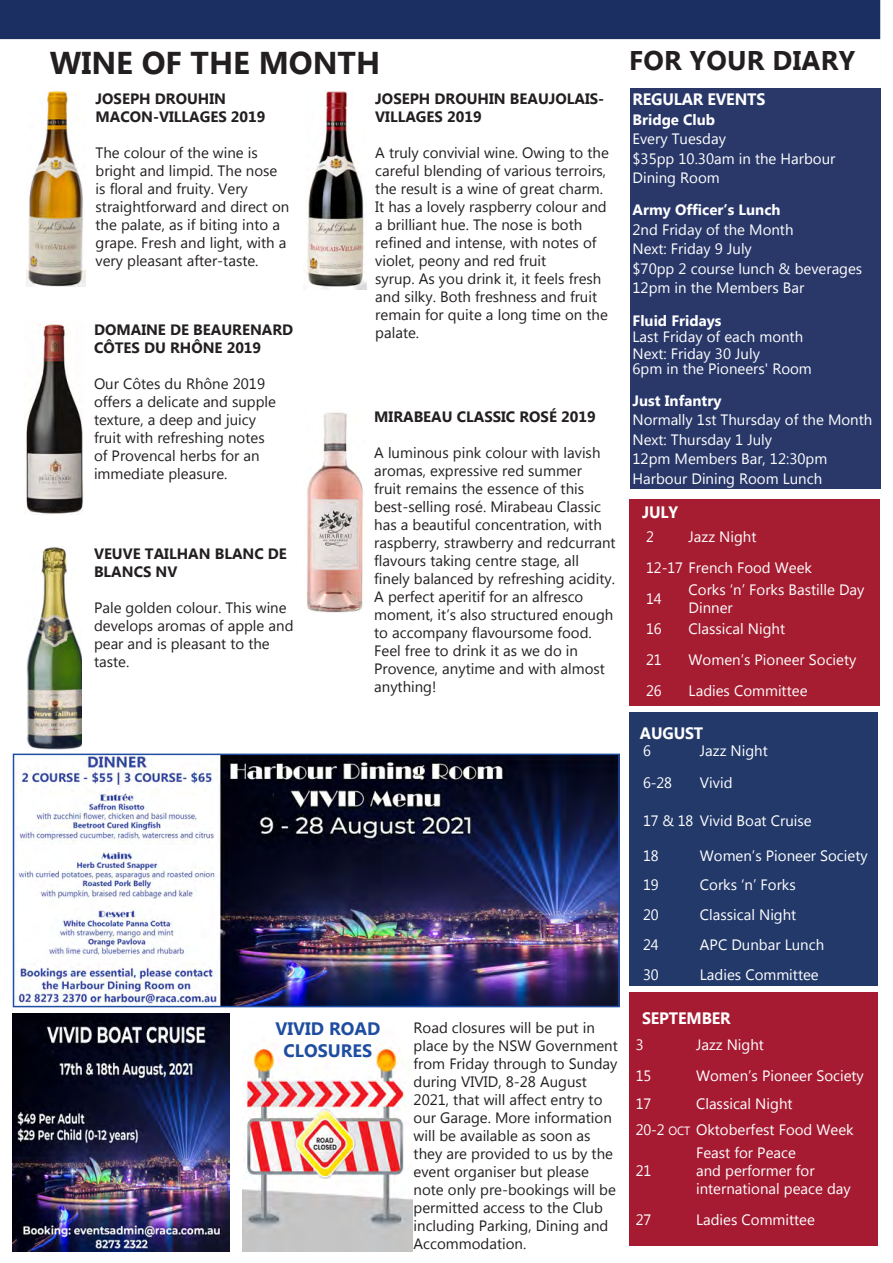
<style>
.page{position:relative;width:893px;height:1263px;background:#fff}
.page>*{position:absolute;margin:0;border:0;box-sizing:border-box;transform-origin:0 0}
.title_serif{font:700 31.5px "Myanmar Text";color:#231f20}
.title_serif-2{font:700 27px "Myanmar Text";letter-spacing:.01em;color:#231f20}
.t1{font:700 18px/21.6px "Myanmar Text";color:#1e4da1;text-align:center}
.subheader{font:700 16.5px "Myanmar Text";letter-spacing:-.01em;color:#fff}
.t2{font:15px/18px "Myanmar Text";color:#231f20}
.body_text{font:15px/19.5px "Myanmar Text";color:#fff}
.t3{font:700 15px/18px "Myanmar Text";color:#231f20}
.subheader-2{font:15px "Myanmar Text";color:#fff}
.t4{font:700 15px "Myanmar Text";color:#fff}
.s1{font-weight:700}
.s2{font-size:12px}
</style>
<div class="page">
<img style="left:242px;top:1044px;width:170px;height:207px">
<div style="left:0;top:0;width:880px;height:39px;background:#1b2f62"></div>
<div style="left:630px;top:88px;width:250px;height:401px;background:#293869"></div>
<div style="left:630px;top:499px;width:250px;height:206px;background:#a61c31"></div>
<div style="left:629px;top:712px;width:249px;height:273px;background:#23396a"></div>
<div style="left:629px;top:992px;width:249px;height:253px;background:#a61a32"></div>
<img style="left:26px;top:324px;width:58px;height:190px">
<img style="left:304px;top:90px;width:62px;height:199px">
<img style="left:27px;top:91px;width:59px;height:196px">
<img style="left:306px;top:412px;width:57px;height:201px">
<img style="left:27px;top:547px;width:55px;height:202px">
<img style="left:16px;top:757px;width:601px;height:247px">
<div style="left:13px;top:754px;width:607px;height:253px;border:2px solid #1e4da1"></div>
<img style="left:13px;top:1014px;width:217px;height:237px">
<p class="title_serif" style="left:50px;top:44px;width:332px">WINE OF THE MONTH</p>
<p class="title_serif-2" style="left:629px;top:44px;width:228px">FOR YOUR DIARY</p>
<p class="body_text" style="left:632px;top:110px;width:204px"><span class="s1">Bridge Club<br></span>Every Tuesday<br>$35pp 10.30am in the Harbour<br>Dining Room</p>
<p class="body_text" style="left:632px;top:200px;width:231px"><span class="s1">Army Officer’s Lunch<br></span>2nd Friday of the Month<br>Next: Friday 9 July<br>$70pp 2 course lunch &amp; beverages<br>12pm in the Members Bar</p>
<p class="t4" style="left:632px;top:312px;width:90px">Fluid Fridays</p>
<p class="body_text" style="left:632px;top:329px;width:172px;line-height:16.5px">Last Friday of each month<br>Next: Friday 30 July</p>
<p class="body_text" style="left:632px;top:359px;width:181px">6pm in the Pioneers' Room</p>
<p class="body_text" style="left:632px;top:391px;width:241px"><span class="s1">Just Infantry<br></span>Normally 1st Thursday of the Month<br>Next: Thursday 1 July<br>12pm Members Bar, 12:30pm<br>Harbour Dining Room Lunch</p>
<p class="subheader" style="left:632px;top:90px;width:134px">REGULAR EVENTS</p>
<p class="t3" style="left:96px;top:90px;width:132px">JOSEPH DROUHIN</p>
<p class="t3" style="left:96px;top:108px;width:171px">MACON-VILLAGES 2019</p>
<p class="t2" style="left:96px;top:144px;width:195px">The colour of the wine is bright and limpid. The nose is floral and fruity. Very straightforward and direct on the palate, as if biting into a grape. Fresh and light, with a very pleasant after-taste.</p>
<p class="t3" style="left:375px;top:90px;width:231px">JOSEPH DROUHIN BEAUJOLAIS-<br>VILLAGES 2019</p>
<p class="t2" style="left:375px;top:144px;width:235px">A truly convivial wine. Owing to the careful blending of various terroirs, the result is a wine of great charm.<br>It has a lovely raspberry colour and a brilliant hue. The nose is both refined and intense, with notes of violet, peony and red fruit</p>
<p class="t2" style="left:375px;top:270px;width:234px">syrup. As you drink it, it feels fresh and silky. Both freshness and fruit remain for quite a long time on the palate.</p>
<p class="t3" style="left:94px;top:321px;width:201px">DOMAINE DE BEAURENARD</p>
<p class="t3" style="left:94px;top:339px;width:169px">CÔTES DU RHÔNE 2019</p>
<p class="t2" style="left:94px;top:375px;width:184px">Our Côtes du Rhône 2019 offers a delicate and supple texture, a deep and juicy fruit with refreshing notes of Provencal herbs for an immediate pleasure.</p>
<p class="t3" style="left:374px;top:408px;width:223px">MIRABEAU CLASSIC ROSÉ 2019</p>
<p class="t2" style="left:374px;top:444px;width:243px">A luminous pink colour with lavish aromas, expressive red summer<br>fruit remains the essence of this best-selling rosé. Mirabeau Classic has a beautiful concentration, with raspberry, strawberry and redcurrant</p>
<p class="t2" style="left:374px;top:552px;width:242px">flavours taking centre stage, all finely balanced by refreshing acidity.<br>A perfect aperitif for an alfresco moment, it’s also structured enough to accompany flavoursome food.<br>Feel free to drink it as we do in<br>Provence, anytime and with almost anything!</p>
<p class="subheader" style="left:642px;top:502px;width:38px">JULY</p>
<p class="subheader-2" style="left:646px;top:528px;width:9px">2</p>
<p class="body_text" style="left:689px;top:527px;width:69px">Jazz Night</p>
<p class="subheader-2" style="left:646px;top:559px;width:167px">12-17 French Food Week</p>
<p class="subheader-2" style="left:646px;top:590px;width:17px">14</p>
<p class="body_text" style="left:689px;top:580px;width:177px;line-height:18px">Corks ‘n’ Forks Bastille Day<br>Dinner</p>
<p class="subheader-2" style="left:646px;top:620px;width:17px">16</p>
<p class="body_text" style="left:689px;top:619px;width:98px">Classical Night</p>
<p class="subheader-2" style="left:646px;top:651px;width:17px">21</p>
<p class="body_text" style="left:689px;top:650px;width:169px">Women’s Pioneer Society</p>
<p class="subheader-2" style="left:646px;top:682px;width:17px">26</p>
<p class="body_text" style="left:689px;top:681px;width:120px">Ladies Committee</p>
<p class="t3" style="left:94px;top:545px;width:194px">VEUVE TAILHAN BLANC DE<br>BLANCS NV</p>
<p class="t2" style="left:94px;top:599px;width:201px">Pale golden colour. This wine develops aromas of apple and pear and is pleasant to the taste.</p>
<p class="subheader" style="left:640px;top:723px;width:65px">AUGUST</p>
<p class="t1" style="left:275px;top:1018px;width:106px">VIVID ROAD<br>CLOSURES</p>
<p class="t2" style="left:414px;top:1019px;width:206px">Road closures will be put in place by the NSW Government from Friday through to Sunday during VIVID, 8-28 August<br>2021, that will affect entry to our Garage. More information will be available as soon as they are provided to us by the event organiser but please note only pre-bookings will be permitted access to the Club including Parking, Dining and<br>Accommodation.</p>
<p class="subheader-2" style="left:643px;top:741px;width:9px">6</p>
<p class="body_text" style="left:700px;top:740px;width:69px">Jazz Night</p>
<p class="subheader-2" style="left:643px;top:774px;width:30px">6-28</p>
<p class="body_text" style="left:700px;top:773px;width:34px">Vivid</p>
<p class="subheader-2" style="left:643px;top:812px;width:170px">17 &amp; 18 Vivid Boat Cruise</p>
<p class="subheader-2" style="left:643px;top:847px;width:17px">18</p>
<p class="body_text" style="left:700px;top:846px;width:169px">Women’s Pioneer Society</p>
<p class="subheader-2" style="left:643px;top:876px;width:17px">19</p>
<p class="body_text" style="left:700px;top:875px;width:97px">Corks ‘n’ Forks</p>
<p class="subheader-2" style="left:643px;top:906px;width:17px">20</p>
<p class="body_text" style="left:700px;top:905px;width:98px">Classical Night</p>
<p class="subheader-2" style="left:643px;top:936px;width:17px">24</p>
<p class="body_text" style="left:700px;top:935px;width:126px">APC Dunbar Lunch</p>
<p class="subheader-2" style="left:643px;top:966px;width:17px">30</p>
<p class="body_text" style="left:700px;top:965px;width:120px">Ladies Committee</p>
<p class="subheader" style="left:642px;top:1009px;width:90px">SEPTEMBER</p>
<p class="subheader-2" style="left:636px;top:1036px;width:9px">3</p>
<p class="body_text" style="left:696px;top:1035px;width:69px">Jazz Night</p>
<p class="subheader-2" style="left:636px;top:1067px;width:17px">15</p>
<p class="body_text" style="left:696px;top:1066px;width:169px">Women’s Pioneer Society</p>
<p class="subheader-2" style="left:636px;top:1095px;width:17px">17</p>
<p class="body_text" style="left:696px;top:1094px;width:98px">Classical Night</p>
<p class="subheader-2" style="left:636px;top:1121px;width:219px">20-2 <span class="s2">OCT</span> Oktoberfest Food Week</p>
<p class="subheader-2" style="left:636px;top:1162px;width:17px">21</p>
<p class="body_text" style="left:696px;top:1144px;width:156px;line-height:18px">Feast for Peace<br>and performer for international peace day</p>
<p class="subheader-2" style="left:636px;top:1210px;width:17px">27</p>
<p class="body_text" style="left:696px;top:1209px;width:120px">Ladies Committee</p>
</div>
